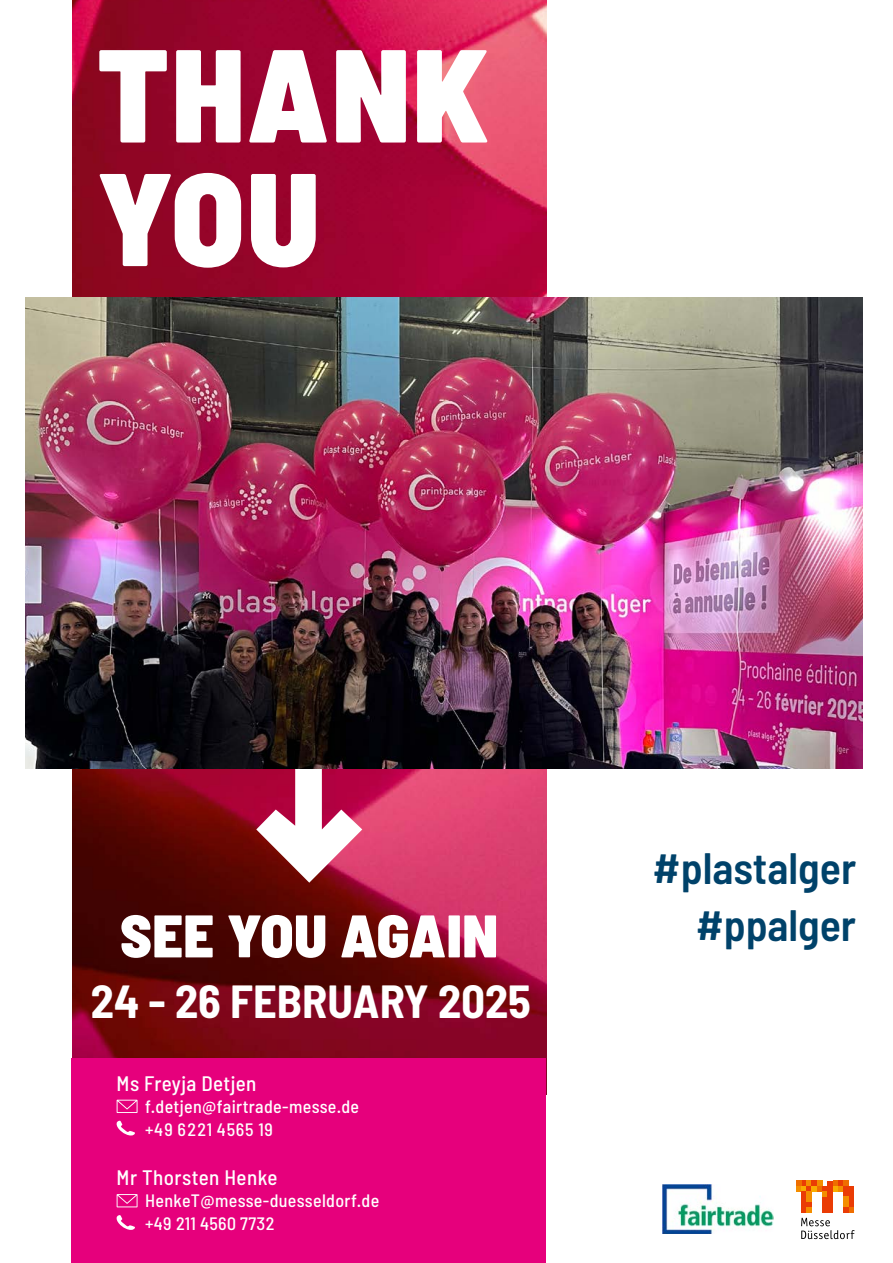
<style>
.page{position:relative;width:893px;height:1263px;background:#fff}
.page>*{position:absolute;margin:0;border:0;box-sizing:border-box;transform-origin:0 0}
.t1{font:900 semi-condensed 132px/123.8px "Barlow";letter-spacing:.02em;color:#fff}
.t2{font:900 semi-condensed 60px "Barlow";letter-spacing:.01em;color:#fff}
.t3{font:700 semi-condensed 46.5px "Barlow";color:#fff}
.t4{font:600 semi-condensed 43.95px/57.4px "Barlow";color:#00426a;text-align:right}
.t5{font:500 semi-condensed 21px "Barlow";letter-spacing:.02em;color:#fff}
.t6{font:500 semi-condensed 18px/22.5px "Barlow";letter-spacing:.02em;color:#fff}
</style>
<div class="page">
<img style="left:72px;top:0;width:474px;height:1059px">
<svg style="left:801px;top:1218px;width:54px;height:21px"></svg>
<svg style="left:796px;top:1181px;width:58px;height:31px"></svg>
<img style="left:662px;top:1184px;width:111px;height:50px">
<div style="left:72px;top:1059px;width:474px;height:204px;background:#e6007c"></div>
<svg style="left:117px;top:1194px;width:21px;height:13px"></svg>
<svg style="left:117px;top:1215px;width:18px;height:15px"></svg>
<svg style="left:117px;top:1100px;width:21px;height:13px"></svg>
<svg style="left:117px;top:1120px;width:18px;height:15px"></svg>
<svg style="left:256px;top:769px;width:106px;height:114px"></svg>
<img style="left:25px;top:298px;width:837px;height:471px">
<h1 class="t1" style="left:97px;top:31px;width:393px">THANK<br>YOU</h1>
<h2 class="t2" style="left:120px;top:899px;width:379px">SEE YOU AGAIN</h2>
<h3 class="t3" style="left:91px;top:972px;width:441px">24 - 26 FEBRUARY 2025</h3>
<p class="t5" style="left:117px;top:1070px;width:141px">Ms Freyja Detjen</p>
<p class="t6" style="left:145px;top:1095px;width:215px">f.detjen@fairtrade-messe.de +49 6221 4565 19</p>
<p class="t5" style="left:117px;top:1164px;width:162px">Mr Thorsten Henke</p>
<p class="t6" style="left:145px;top:1189px;width:236px">HenkeT@messe-duesseldorf.de +49 211 4560 7732</p>
<h3 class="t4" style="left:652px;top:838px;width:205px">#plastalger #ppalger</h3>
</div>
